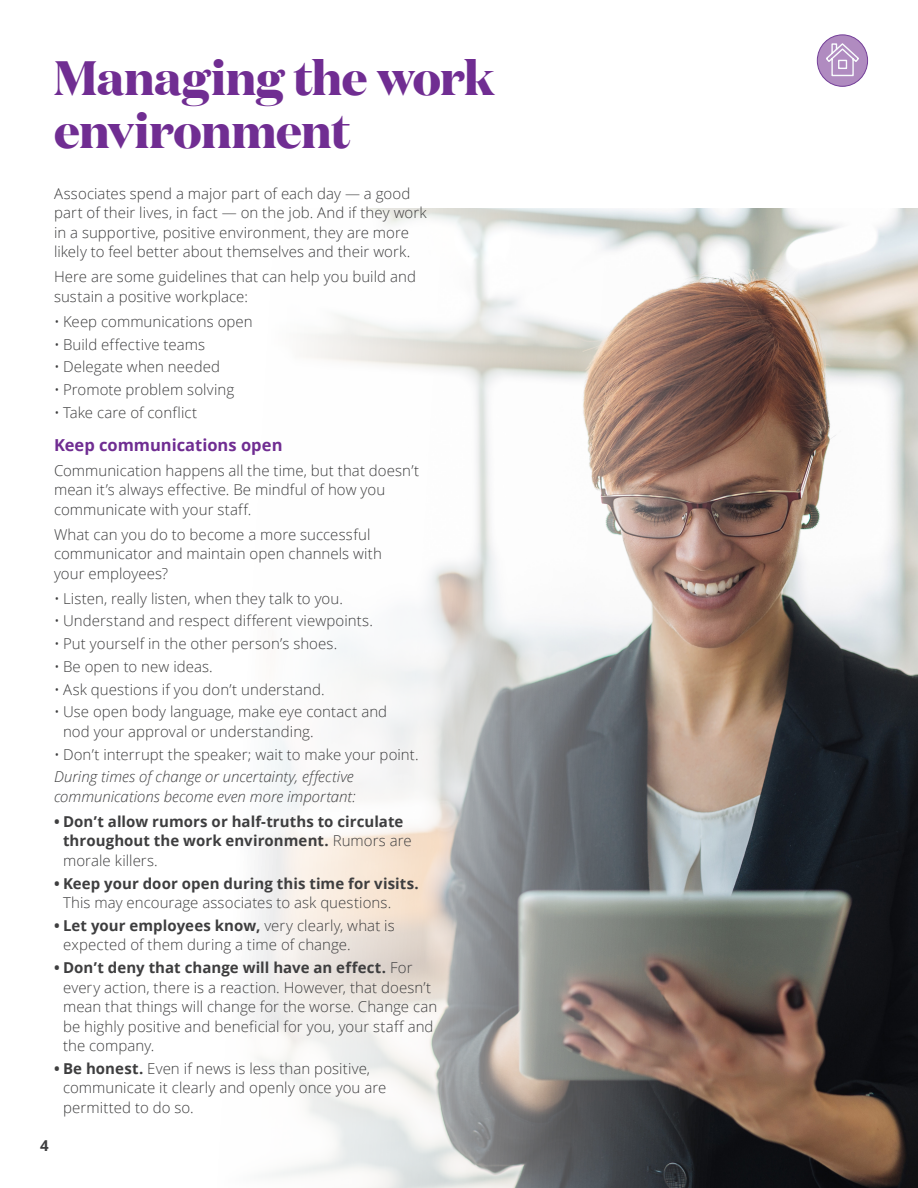
<style>
.page{position:relative;width:918px;height:1188px;background:#fff}
.page>*{position:absolute;margin:0;border:0;box-sizing:border-box;transform-origin:0 0}
.Page_Headline{font:700 48px/52.5px "Domaine Display";letter-spacing:-.015em;color:#702d92}
.Body_headline{font:700 16.5px "Open Sans";color:#702d92}
.Body{font:300 15px/19.5px "Open Sans";letter-spacing:.005em;color:#3e3e3f}
.t1{font:700 15px/19.5px "Open Sans";letter-spacing:.005em;color:#3e3e3f}
.Body-2{font:italic 300 15px/19.5px "Open Sans";color:#3e3e3f}
.s1{font-weight:300}
.s2{font-weight:700}
</style>
<div class="page">
<img style="left:249px;top:209px;width:669px;height:979px">
<div style="left:817px;top:35px;width:51px;height:51px;background:#b08bc0;border-radius:50%"></div>
<div style="left:817px;top:34px;width:51px;height:53px;border:1px solid #743f99;border-radius:50%"></div>
<svg style="left:825px;top:42px;width:35px;height:35px"></svg>
<h2 class="Page_Headline" style="left:54px;top:50px;width:441px">Managing the work environment</h2>
<p class="Body" style="left:54px;top:183px;width:374px">Associates spend a major part of each day — a good part of their lives, in fact — on the job. And if they work in a supportive, positive environment, they are more likely to feel better about themselves and their work.</p>
<p class="Body" style="left:54px;top:267px;width:363px">Here are some guidelines that can help you build and sustain a positive workplace:</p>
<p class="Body" style="left:54px;top:311px;width:200px">• Keep communications open</p>
<p class="Body" style="left:54px;top:334px;width:153px">• Build effective teams</p>
<p class="Body" style="left:54px;top:357px;width:168px">• Delegate when needed</p>
<p class="Body" style="left:54px;top:379px;width:182px">• Promote problem solving</p>
<p class="Body" style="left:54px;top:402px;width:145px">• Take care of conflict</p>
<h3 class="Body_headline" style="left:54px;top:433px;width:230px">Keep communications open</h3>
<p class="Body" style="left:54px;top:460px;width:367px">Communication happens all the time, but that doesn’t mean it’s always effective. Be mindful of how you communicate with your staff.</p>
<p class="Body" style="left:54px;top:524px;width:329px">What can you do to become a more successful communicator and maintain open channels with your employees?</p>
<p class="Body" style="left:54px;top:588px;width:291px">• Listen, really listen, when they talk to you.</p>
<p class="Body" style="left:54px;top:611px;width:321px">• Understand and respect different viewpoints.</p>
<p class="Body" style="left:54px;top:634px;width:285px">• Put yourself in the other person’s shoes.</p>
<p class="Body" style="left:54px;top:656px;width:160px">• Be open to new ideas.</p>
<p class="Body" style="left:54px;top:679px;width:272px">• Ask questions if you don’t understand.</p>
<p class="Body" style="left:63px;top:702px;width:326px;text-indent:-9px">• Use open body language, make eye contact and nod your approval or understanding.</p>
<p class="Body" style="left:54px;top:744px;width:366px">• Don’t interrupt the speaker; wait to make your point.</p>
<p class="Body-2" style="left:54px;top:767px;width:303px">During times of change or uncertainty, effective communications become even more important:</p>
<p class="t1" style="left:63px;top:811px;width:350px;text-indent:-9px">• Don’t allow rumors or half-truths to circulate throughout the work environment. <span class="s1">Rumors are morale killers.</span></p>
<p class="t1" style="left:63px;top:873px;width:357px;text-indent:-9px">• Keep your door open during this time for visits.<br><span class="s1">This may encourage associates to ask questions.</span></p>
<p class="Body" style="left:63px;top:915px;width:333px;text-indent:-9px"><span class="s2">• Let your employees know,</span> very clearly, what is expected of them during a time of change.</p>
<p class="Body" style="left:63px;top:957px;width:376px;text-indent:-9px"><span class="s2">• Don’t deny that change will have an effect.</span> For every action, there is a reaction. However, that doesn’t mean that things will change for the worse. Change can be highly positive and beneficial for you, your staff and the company.</p>
<p class="Body" style="left:63px;top:1058px;width:325px;text-indent:-9px"><span class="s2">• Be honest.</span> Even if news is less than positive, communicate it clearly and openly once you are permitted to do so.</p>
<p class="t1" style="left:40px;top:1135px;width:10px">4</p>
</div>
